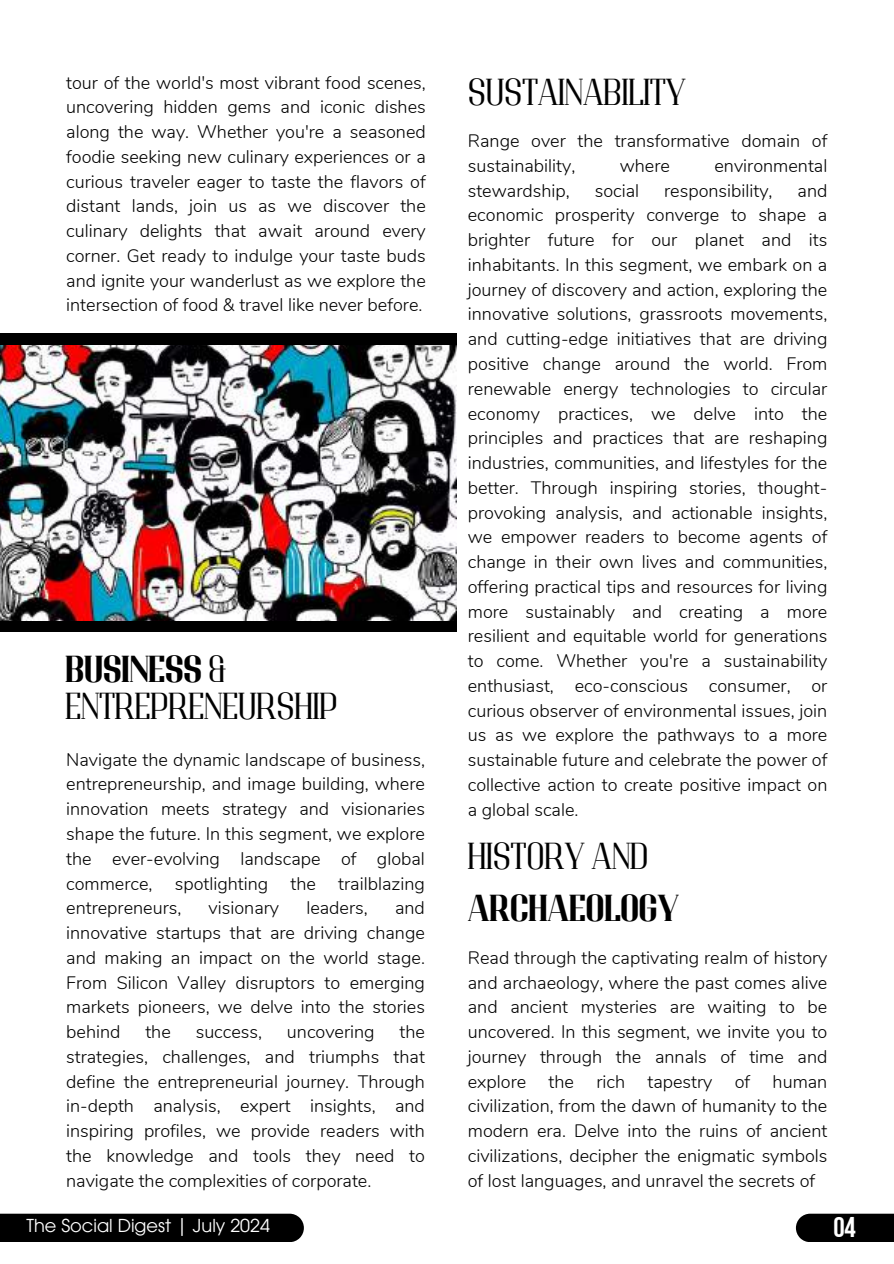
<style>
.page{position:relative;width:894px;height:1264px;background:#fff}
.page>*{position:absolute;margin:0;border:0;box-sizing:border-box;transform-origin:0 0}
.t1{font:37.5px "Adirek Serif 400";color:#000}
.t2{font:37.5px "Adirek Serif 700";color:#000}
.t3{font:28.5px "Bebas Neue Cyrillic";color:#fff}
.t4{font:300 18px/24.8px "Nunito";color:#000;text-align:justify}
.t5{font:17.85px "ITC Avant Garde Pro";color:#fff}
.s1{font-family:"Adirek Serif 400"}
</style>
<div class="page">
<div style="left:0;top:333px;width:456px;height:298px;background:#000"></div>
<img style="left:0;top:345px;width:457px;height:275px">
<div style="left:0;top:1213px;width:304px;height:29px;background:#000"></div>
<svg style="left:795px;top:1213px;width:98px;height:29px;background:#101010"></svg>
<p class="t4" style="left:66px;top:70px;width:361px">tour of the world's most vibrant food scenes, uncovering hidden gems and iconic dishes along the way. Whether you're a seasoned foodie seeking new culinary experiences or a curious traveler eager to taste the flavors of distant lands, join us as we discover the culinary delights that await around every corner. Get ready to indulge your taste buds and ignite your wanderlust as we explore the intersection of food &amp; travel like never before.</p>
<h1 class="t2" style="left:65px;top:646px;width:163px">BUSINESS <span class="s1">&amp;</span></h1>
<h1 class="t1" style="left:65px;top:684px;width:274px">ENTREPRENEURSHIP</h1>
<p class="t4" style="left:66px;top:747px;width:360px">Navigate the dynamic landscape of business, entrepreneurship, and image building, where innovation meets strategy and visionaries shape the future. In this segment, we explore the ever-evolving landscape of global commerce, spotlighting the trailblazing entrepreneurs,</p>
<p class="t4" style="left:66px;top:896px;width:360px;text-indent:329px">and innovative startups that are driving change and making an impact on the world stage.<br>From Silicon Valley disruptors to emerging markets pioneers, we delve into the stories behind</p>
<p class="t4" style="left:208px;top:896px;width:72px">visionary</p>
<p class="t4" style="left:306px;top:896px;width:63px">leaders,</p>
<p class="t4" style="left:66px;top:1019px;width:360px;text-indent:333px">the strategies, challenges, and triumphs that define the entrepreneurial journey. Through in-depth analysis, expert insights, and inspiring profiles, we provide readers with the knowledge and tools they need to navigate the complexities of corporate.</p>
<p class="t4" style="left:145px;top:1019px;width:27px">the</p>
<p class="t4" style="left:196px;top:1019px;width:68px">success,</p>
<p class="t4" style="left:287px;top:1019px;width:89px">uncovering</p>
<h1 class="t1" style="left:467px;top:70px;width:219px">SUSTAINABILITY</h1>
<p class="t4" style="left:467px;top:129px;width:361px">Range over the transformative domain of sustainability,</p>
<p class="t4" style="left:619px;top:154px;width:52px">where</p>
<p class="t4" style="left:714px;top:154px;width:114px">environmental</p>
<p class="t4" style="left:467px;top:178px;width:361px;text-indent:329px">and economic prosperity converge to shape a brighter future for our planet and its inhabitants. In this segment, we embark on a journey of discovery and action, exploring the innovative solutions, grassroots movements, and cutting-edge initiatives that are driving positive change around the world. From renewable energy technologies to circular economy practices, we delve into the principles and practices that are reshaping industries, communities, and lifestyles for the better. Through inspiring stories, thought&shy;provoking analysis, and actionable insights, we empower readers to become agents of change in their own lives and communities, offering practical tips and resources for living more sustainably and creating a more resilient and equitable world for generations to come. Whether you're a sustainability enthusiast, eco-conscious consumer, or curious observer of environmental issues, join us as we explore the pathways to a more sustainable future and celebrate the power of collective action to create positive impact on a global scale.</p>
<p class="t4" style="left:467px;top:178px;width:103px">stewardship,</p>
<p class="t4" style="left:594px;top:178px;width:46px">social</p>
<p class="t4" style="left:664px;top:178px;width:110px">responsibility,</p>
<h1 class="t1" style="left:467px;top:834px;width:182px">HISTORY AND</h1>
<h1 class="t2" style="left:467px;top:886px;width:213px">ARCHAEOLOGY</h1>
<p class="t4" style="left:467px;top:945px;width:361px">Read through the captivating realm of history and archaeology, where the past comes alive and ancient mysteries are waiting to be uncovered. In this segment, we invite you to journey through the annals of time and explore the rich tapestry of human civilization, from the dawn of humanity to the modern era. Delve into the ruins of ancient civilizations, decipher the enigmatic symbols of lost languages, and unravel the secrets of</p>
<p class="t5" style="left:26px;top:1218px;width:245px">The Social Digest | July 2024</p>
<h2 class="t3" style="left:833px;top:1215px;width:24px">04</h2>
</div>
